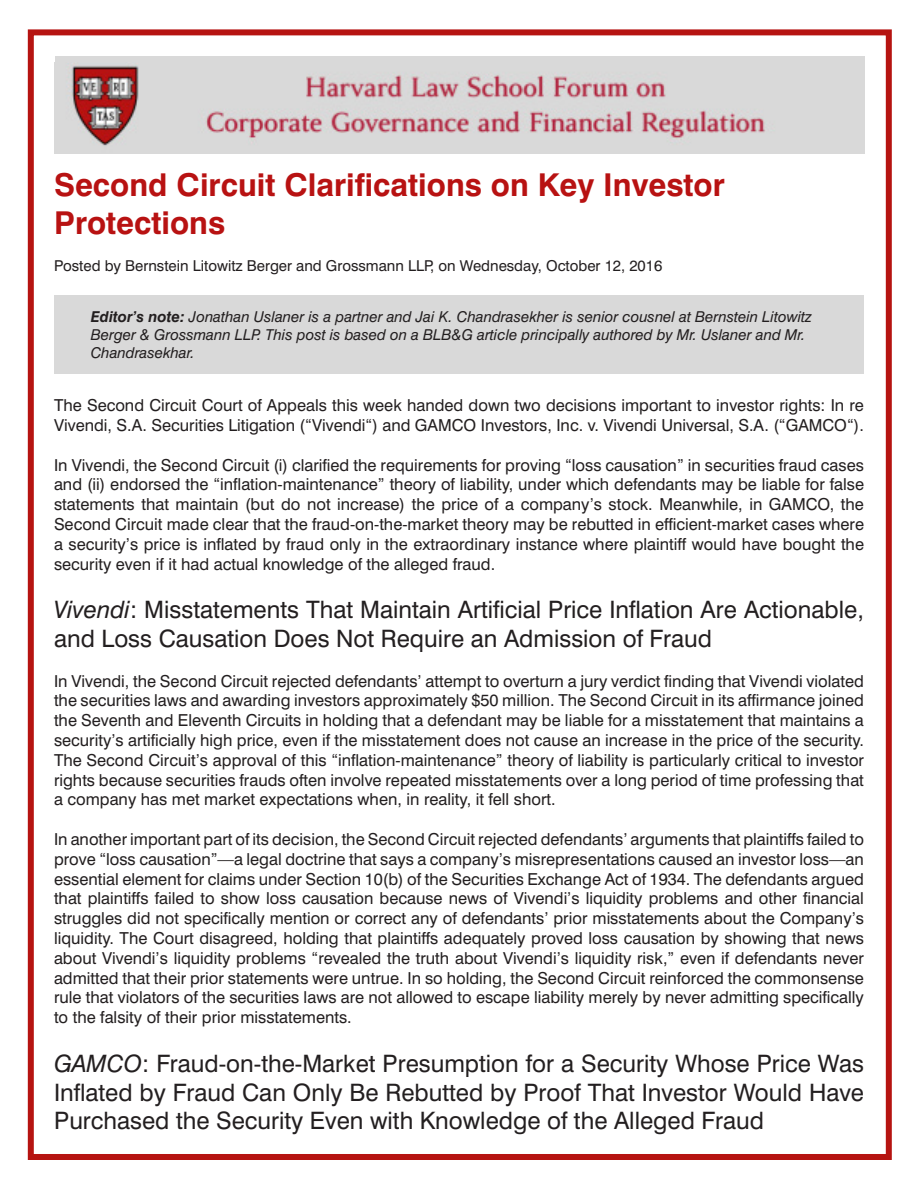
<style>
.page{position:relative;width:918px;height:1188px;background:#fff}
.page>*{position:absolute;margin:0;border:0;box-sizing:border-box;transform-origin:0 0}
.t1{font:700 31.5px/37.8px "Swiss 721 BT";color:#b81212}
.t2{font:24px/28.8px "Swiss 721 BT";color:#231f20}
.t3{font:16.5px/19.8px "Swiss 721 BT";color:#231f20;text-align:justify}
.t4{font:italic 15px/18px "Swiss 721 BT";color:#231f20}
.t5{font:15px "Swiss 721 BT";color:#231f20}
.s1{font-weight:700}
.s2{font-style:italic}
</style>
<div class="page">
<div style="left:55px;top:56px;width:810px;height:98px;background:#d9d9d9"></div>
<img style="left:68px;top:65px;width:697px;height:81px">
<div style="left:28px;top:29px;width:864px;height:1131px;border:6px solid #b61411"></div>
<div style="left:54px;top:295px;width:810px;height:79px;background:#d9d9d9"></div>
<p class="t1" style="left:54px;top:166px;width:672px">Second Circuit Clarifications on Key Investor<br>Protections</p>
<p class="t5" style="left:54px;top:256px;width:610px">Posted by Bernstein Litowitz Berger and Grossmann LLP, on Wednesday, October 12, 2016</p>
<p class="t4" style="left:91px;top:308px;width:723px"><span class="s1">Editor’s note:</span> Jonathan Uslaner is a partner and Jai K. Chandrasekher is senior cousnel at Bernstein Litowitz<br>Berger &amp; Grossmann LLP. This post is based on a BLB&amp;G article principally authored by Mr. Uslaner and Mr.<br>Chandrasekhar.</p>
<p class="t3" style="left:54px;top:395px;width:812px">The Second Circuit Court of Appeals this week handed down two decisions important to investor rights: In re<br>Vivendi, S.A. Securities Litigation (“Vivendi“) and GAMCO Investors, Inc. v. Vivendi Universal, S.A. (“GAMCO“).</p>
<p class="t3" style="left:54px;top:455px;width:812px">In Vivendi, the Second Circuit (i) clarified the requirements for proving “loss causation” in securities fraud cases and (ii) endorsed the “inflation-maintenance” theory of liability, under which defendants may be liable for false statements that maintain (but do not increase) the price of a company’s stock. Meanwhile, in GAMCO, the Second Circuit made clear that the fraud-on-the-market theory may be rebutted in efficient-market cases where a security’s price is inflated by fraud only in the extraordinary instance where plaintiff would have bought the security even if it had actual knowledge of the alleged fraud.</p>
<p class="t2" style="left:54px;top:595px;width:812px"><span class="s2">Vivendi</span>: Misstatements That Maintain Artificial Price Inflation Are Actionable, and Loss Causation Does Not Require an Admission of Fraud</p>
<p class="t3" style="left:54px;top:671px;width:812px">In Vivendi, the Second Circuit rejected defendants’ attempt to overturn a jury verdict finding that Vivendi violated the securities laws and awarding investors approximately $50 million. The Second Circuit in its affirmance joined the Seventh and Eleventh Circuits in holding that a defendant may be liable for a misstatement that maintains a security’s artificially high price, even if the misstatement does not cause an increase in the price of the security.<br>The Second Circuit’s approval of this “inflation-maintenance” theory of liability is particularly critical to investor rights because securities frauds often involve repeated misstatements over a long period of time professing that a company has met market expectations when, in reality, it fell short.</p>
<p class="t3" style="left:54px;top:829px;width:812px">In another important part of its decision, the Second Circuit rejected defendants’ arguments that plaintiffs failed to prove “loss causation”—a legal doctrine that says a company’s misrepresentations caused an investor loss—an essential element for claims under Section 10(b) of the Securities Exchange Act of 1934. The defendants argued that plaintiffs failed to show loss causation because news of Vivendi’s liquidity problems and other financial struggles did not specifically mention or correct any of defendants’ prior misstatements about the Company’s liquidity. The Court disagreed, holding that plaintiffs adequately proved loss causation by showing that news about Vivendi’s liquidity problems “revealed the truth about Vivendi’s liquidity risk,” even if defendants never admitted that their prior statements were untrue. In so holding, the Second Circuit reinforced the commonsense rule that violators of the securities laws are not allowed to escape liability merely by never admitting specifically to the falsity of their prior misstatements.</p>
<p class="t2" style="left:54px;top:1049px;width:812px;text-align:justify"><span class="s2">GAMCO</span>: Fraud-on-the-Market Presumption for a Security Whose Price Was Inflated by Fraud Can Only Be Rebutted by Proof That Investor Would Have Purchased the Security Even with Knowledge of the Alleged Fraud</p>
</div>
